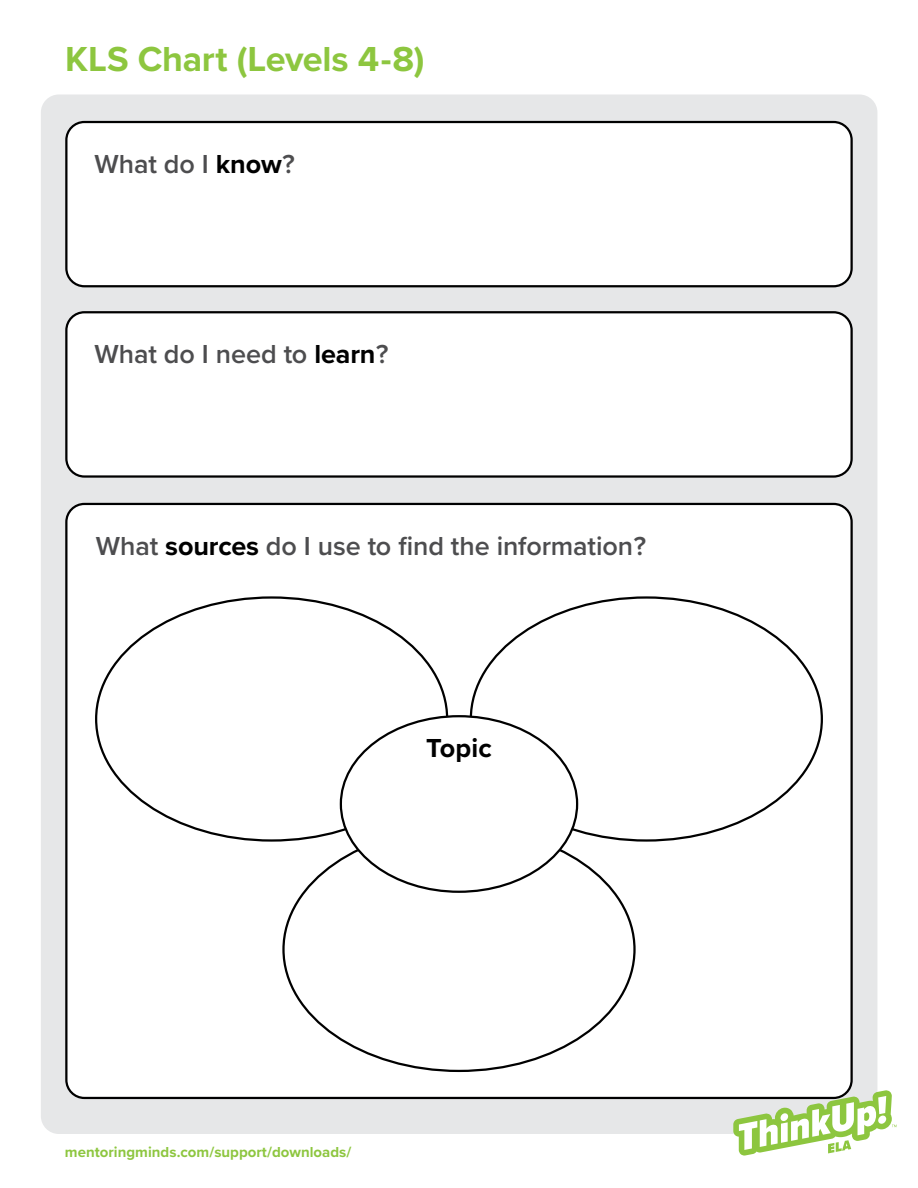
<style>
.page{position:relative;width:918px;height:1188px;background:#fff}
.page>*{position:absolute;margin:0;border:0;box-sizing:border-box;transform-origin:0 0}
.t1{font:700 36px "Proxima Nova";letter-spacing:-.005em;color:#8dc63f}
.t2{font:600 27px "Proxima Nova";letter-spacing:-.005em;color:#4d4d4f}
.t3{font:700 27px "Proxima Nova";letter-spacing:.005em;color:#000}
.t4{font:700 15px "Proxima Nova";color:#8dc63f}
.s1{font-weight:700;color:#000}
</style>
<div class="page">
<div style="left:41px;top:94px;width:836px;height:1040px;background:#e6e7e8;border-radius:18px"></div>
<div style="left:65px;top:121px;width:788px;height:166px;background:#fff"></div>
<div style="left:65px;top:311px;width:788px;height:167px;background:#fff"></div>
<div style="left:65px;top:503px;width:788px;height:596px;background:#fff"></div>
<div style="left:96px;top:598px;width:351px;height:243px;background:#fff;border-radius:50%"></div>
<div style="left:471px;top:598px;width:351px;height:243px;background:#fff;border-radius:50%"></div>
<div style="left:284px;top:828px;width:350px;height:243px;background:#fff;border-radius:50%"></div>
<div style="left:341px;top:716px;width:236px;height:176px;background:#fff;border-radius:50%"></div>
<svg style="left:733px;top:1090px;width:164px;height:66px"></svg>
<h1 class="t1" style="left:65px;top:32px;width:361px">KLS Chart (Levels 4-8)</h1>
<p class="t2" style="left:95px;top:143px;width:202px">What do I <span class="s1">know</span>?</p>
<p class="t2" style="left:95px;top:334px;width:296px">What do I need to <span class="s1">learn</span>?</p>
<p class="t2" style="left:96px;top:526px;width:552px">What <span class="s1">sources</span> do I use to find the information?</p>
<p class="t3" style="left:426px;top:727px;width:67px">Topic</p>
<p class="t4" style="left:65px;top:1140px;width:288px">mentoringminds.com/support/downloads/</p>
</div>
